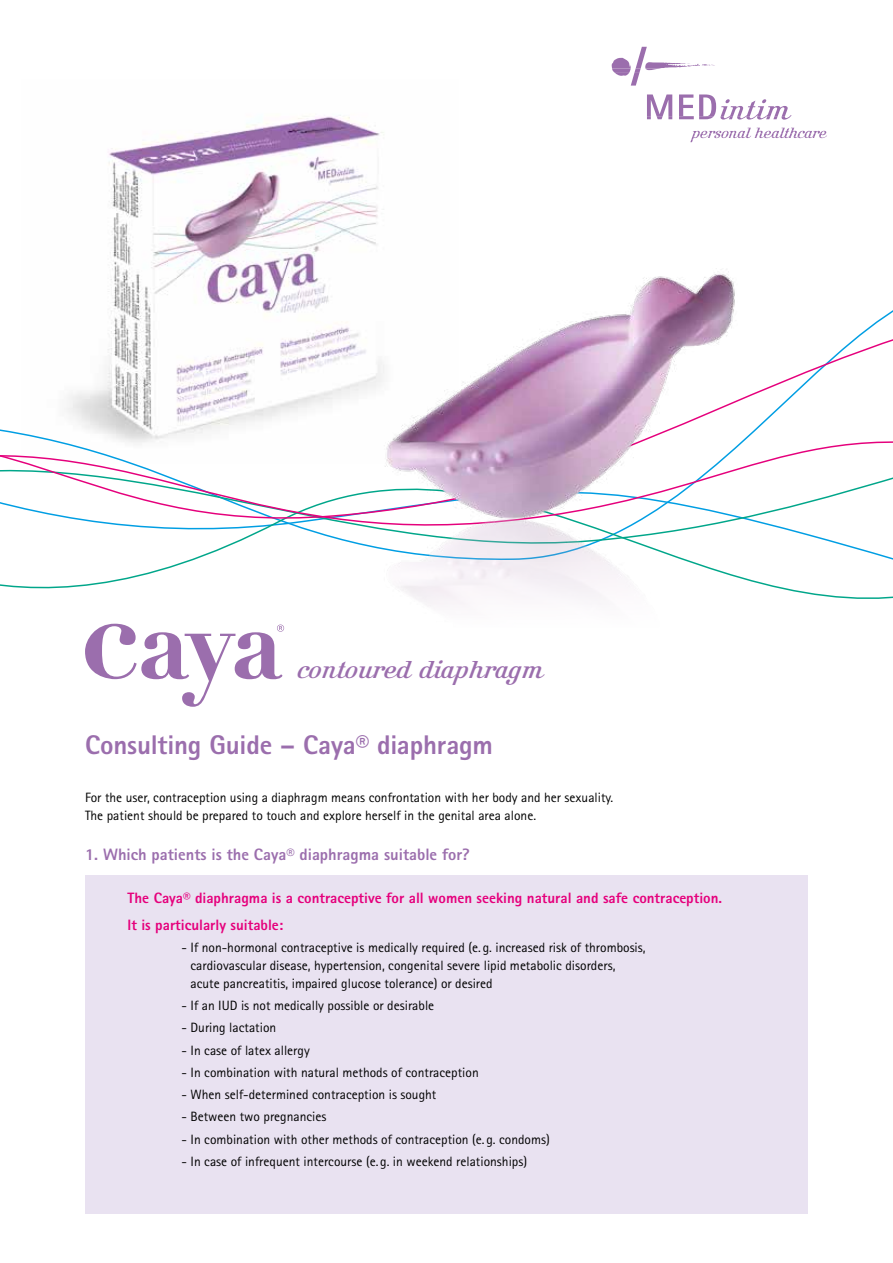
<style>
.page{position:relative;width:893px;height:1263px;background:#fff}
.page>*{position:absolute;margin:0;border:0;box-sizing:border-box;transform-origin:0 0}
.t1{font:800 27px "Rotis Sans Serif Pro";letter-spacing:-.005em;color:#9b6ead}
.t2{font:25.5px "Kursivschrift Liegend";color:#9b6ead}
.t3{font:800 16.5px "Rotis Sans Serif Pro";color:#9b6ead}
.t4{font:800 15px/26.5px "Rotis Sans Serif Pro";color:#e5007c}
.t5{font:13.5px/18px "Rotis Sans Serif Pro";color:#000}
</style>
<div class="page">
<svg style="left:612px;top:47px;width:103px;height:36px"></svg>
<svg style="left:90px;top:83px;width:737px;height:596px"></svg>
<svg style="left:0;top:562px;width:893px;height:106px"></svg>
<svg style="left:90px;top:542px;width:803px;height:20px"></svg>
<svg style="left:0;top:263px;width:893px;height:279px"></svg>
<img style="left:308px;top:201px;width:501px;height:454px">
<div style="left:85px;top:876px;width:723px;height:338px;background:#e9e2f1"></div>
<h2 class="t2" style="left:297px;top:655px;width:247px">contoured diaphragm</h2>
<h1 class="t1" style="left:85px;top:728px;width:409px">Consulting Guide – Caya® diaphragm</h1>
<p class="t5" style="left:85px;top:789px;width:530px">For the user, contraception using a diaphragm means confrontation with her body and her sexuality.<br>The patient should be prepared to touch and explore herself in the genital area alone.</p>
<p class="t3" style="left:85px;top:844px;width:386px">1. Which patients is the Caya® diaphragma suitable for?</p>
<p class="t4" style="left:128px;top:885px;width:596px">The Caya® diaphragma is a contraceptive for all women seeking natural and safe contraception.<br>It is particularly suitable:</p>
<p class="t5" style="left:191px;top:938px;width:457px;text-indent:-9px">- If non-hormonal contraceptive is medically required (e. g. increased risk of thrombosis, cardiovascular disease, hypertension, congenital severe lipid metabolic disorders, acute pancreatitis, impaired glucose tolerance) or desired</p>
<p class="t5" style="left:182px;top:997px;width:254px">- If an IUD is not medically possible or desirable</p>
<p class="t5" style="left:182px;top:1019px;width:96px">- During lactation</p>
<p class="t5" style="left:182px;top:1041px;width:130px">- In case of latex allergy</p>
<p class="t5" style="left:182px;top:1063px;width:299px">- In combination with natural methods of contraception</p>
<p class="t5" style="left:182px;top:1086px;width:256px">- When self-determined contraception is sought</p>
<p class="t5" style="left:182px;top:1108px;width:146px">- Between two pregnancies</p>
<p class="t5" style="left:182px;top:1130px;width:370px">- In combination with other methods of contraception (e. g. condoms)</p>
<p class="t5" style="left:182px;top:1152px;width:347px">- In case of infrequent intercourse (e. g. in weekend relationships)</p>
</div>
